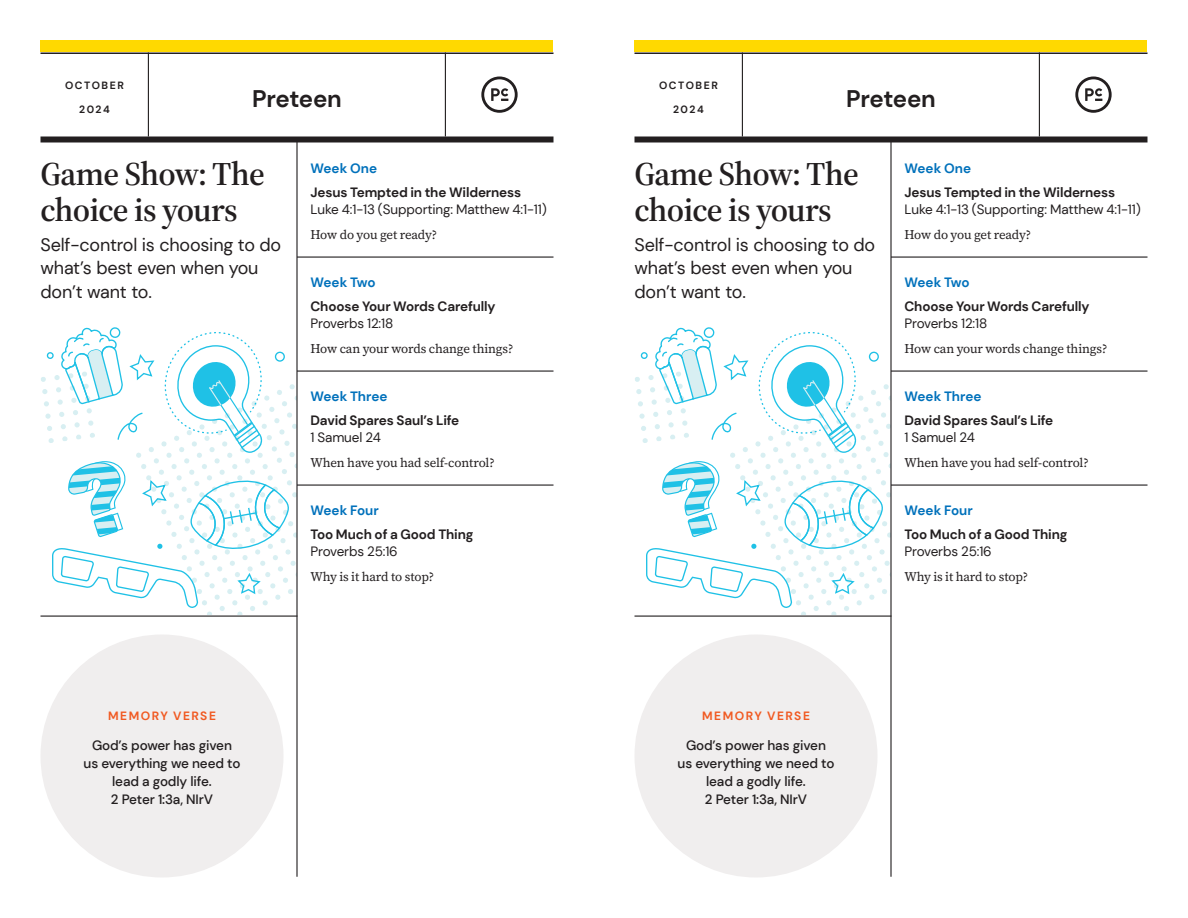
<style>
.page{position:relative;width:1188px;height:918px;background:#fff}
.page>*{position:absolute;margin:0;border:0;box-sizing:border-box;transform-origin:0 0}
.t1{font:600 33px/36px "Source Serif 448 pt";letter-spacing:-.02em;color:#231f20}
.t2{font:700 24px "DM Sans";letter-spacing:-.015em;color:#231f20}
.t3{font:18px/24px "DM Sans";letter-spacing:-.01em;color:#231f20}
.t4{font:700 13.5px "DM Sans";letter-spacing:-.01em;color:#231f20}
.t5{font:13.5px "DM Sans";letter-spacing:-.01em;color:#231f20}
.t6{font:500 13.5px/18px "DM Sans";letter-spacing:-.01em;color:#231f20;text-align:center}
.t7{font:700 13.5px "DM Sans";letter-spacing:-.005em;color:#0071bb}
.t8{font:12.75px "Source Serif 418 pt";letter-spacing:-.01em;color:#231f20}
.t9{font:700 12px "DM Sans";letter-spacing:.125em;color:#f15921}
.t10{font:700 10.5px "DM Sans";letter-spacing:.145em;color:#231f20}
</style>
<div class="page">
<svg style="left:41px;top:327px;width:255px;height:287px"></svg>
<svg style="left:635px;top:327px;width:255px;height:287px"></svg>
<hr style="left:148px;top:52px;width:1px;height:84px;background:#231f20">
<hr style="left:742px;top:52px;width:1px;height:84px;background:#231f20">
<hr style="left:445px;top:52px;width:1px;height:84px;background:#231f20">
<hr style="left:1039px;top:52px;width:1px;height:84px;background:#231f20">
<hr style="left:40px;top:52px;width:514px;height:2px;background:#231f20">
<hr style="left:634px;top:52px;width:514px;height:2px;background:#231f20">
<div style="left:40px;top:136px;width:514px;height:6px;background:#231f20"></div>
<div style="left:634px;top:136px;width:514px;height:6px;background:#231f20"></div>
<div style="left:40px;top:40px;width:514px;height:12px;background:#ffd900"></div>
<div style="left:634px;top:40px;width:514px;height:12px;background:#ffd900"></div>
<svg style="left:481px;top:77px;width:37px;height:36px"></svg>
<svg style="left:1075px;top:77px;width:37px;height:36px"></svg>
<hr style="left:40px;top:616px;width:257px;height:1px;background:#231f20">
<hr style="left:634px;top:616px;width:257px;height:1px;background:#231f20">
<hr style="left:296px;top:142px;width:2px;height:735px;background:#231f20">
<hr style="left:890px;top:142px;width:2px;height:735px;background:#231f20">
<hr style="left:297px;top:256px;width:257px;height:2px;background:#231f20">
<hr style="left:297px;top:370px;width:257px;height:2px;background:#231f20">
<hr style="left:297px;top:484px;width:257px;height:2px;background:#231f20">
<hr style="left:891px;top:256px;width:257px;height:2px;background:#231f20">
<hr style="left:891px;top:370px;width:257px;height:2px;background:#231f20">
<hr style="left:891px;top:484px;width:257px;height:2px;background:#231f20">
<div style="left:40px;top:634px;width:244px;height:244px;background:#f0eeee;border-radius:50%"></div>
<div style="left:634px;top:634px;width:244px;height:244px;background:#f0eeee;border-radius:50%"></div>
<p class="t10" style="left:65px;top:78px;width:60px">OCTOBER</p>
<p class="t10" style="left:79px;top:102px;width:32px">2024</p>
<h2 class="t2" style="left:252px;top:83px;width:91px">Preteen</h2>
<h1 class="t1" style="left:40px;top:155px;width:226px">Game Show: The choice is yours</h1>
<h3 class="t3" style="left:40px;top:232px;width:242px">Self-control is choosing to do what’s best even when you don’t want to.</h3>
<p class="t7" style="left:310px;top:159px;width:68px">Week One</p>
<p class="t4" style="left:310px;top:183px;width:212px">Jesus Tempted in the Wilderness</p>
<p class="t5" style="left:310px;top:201px;width:238px">Luke 4:1-13 (Supporting: Matthew 4:1-11)</p>
<p class="t8" style="left:310px;top:226px;width:128px">How do you get ready?</p>
<p class="t7" style="left:310px;top:273px;width:67px">Week Two</p>
<p class="t4" style="left:310px;top:297px;width:187px">Choose Your Words Carefully</p>
<p class="t5" style="left:310px;top:315px;width:84px">Proverbs 12:18</p>
<p class="t8" style="left:310px;top:340px;width:204px">How can your words change things?</p>
<p class="t7" style="left:310px;top:387px;width:79px">Week Three</p>
<p class="t4" style="left:310px;top:411px;width:150px">David Spares Saul’s Life</p>
<p class="t5" style="left:310px;top:429px;width:72px">1 Samuel 24</p>
<p class="t8" style="left:310px;top:454px;width:186px">When have you had self-control?</p>
<p class="t7" style="left:310px;top:501px;width:70px">Week Four</p>
<p class="t4" style="left:310px;top:525px;width:164px">Too Much of a Good Thing</p>
<p class="t5" style="left:310px;top:543px;width:89px">Proverbs 25:16</p>
<p class="t8" style="left:310px;top:568px;width:125px">Why is it hard to stop?</p>
<p class="t9" style="left:108px;top:708px;width:109px">MEMORY VERSE</p>
<p class="t6" style="left:84px;top:736px;width:158px">God’s power has given us everything we need to lead a godly life.<br>2 Peter 1:3a, NIrV</p>
<p class="t10" style="left:659px;top:78px;width:60px">OCTOBER</p>
<p class="t10" style="left:673px;top:102px;width:32px">2024</p>
<h2 class="t2" style="left:846px;top:83px;width:91px">Preteen</h2>
<h1 class="t1" style="left:634px;top:155px;width:226px">Game Show: The choice is yours</h1>
<h3 class="t3" style="left:634px;top:232px;width:242px">Self-control is choosing to do what’s best even when you don’t want to.</h3>
<p class="t7" style="left:904px;top:159px;width:68px">Week One</p>
<p class="t4" style="left:904px;top:183px;width:212px">Jesus Tempted in the Wilderness</p>
<p class="t5" style="left:904px;top:201px;width:238px">Luke 4:1-13 (Supporting: Matthew 4:1-11)</p>
<p class="t8" style="left:904px;top:226px;width:128px">How do you get ready?</p>
<p class="t7" style="left:904px;top:273px;width:67px">Week Two</p>
<p class="t4" style="left:904px;top:297px;width:187px">Choose Your Words Carefully</p>
<p class="t5" style="left:904px;top:315px;width:84px">Proverbs 12:18</p>
<p class="t8" style="left:904px;top:340px;width:204px">How can your words change things?</p>
<p class="t7" style="left:904px;top:387px;width:79px">Week Three</p>
<p class="t4" style="left:904px;top:411px;width:150px">David Spares Saul’s Life</p>
<p class="t5" style="left:904px;top:429px;width:72px">1 Samuel 24</p>
<p class="t8" style="left:904px;top:454px;width:186px">When have you had self-control?</p>
<p class="t7" style="left:904px;top:501px;width:70px">Week Four</p>
<p class="t4" style="left:904px;top:525px;width:164px">Too Much of a Good Thing</p>
<p class="t5" style="left:904px;top:543px;width:89px">Proverbs 25:16</p>
<p class="t8" style="left:904px;top:568px;width:125px">Why is it hard to stop?</p>
<p class="t9" style="left:702px;top:708px;width:109px">MEMORY VERSE</p>
<p class="t6" style="left:678px;top:736px;width:158px">God’s power has given us everything we need to lead a godly life.<br>2 Peter 1:3a, NIrV</p>
</div>
